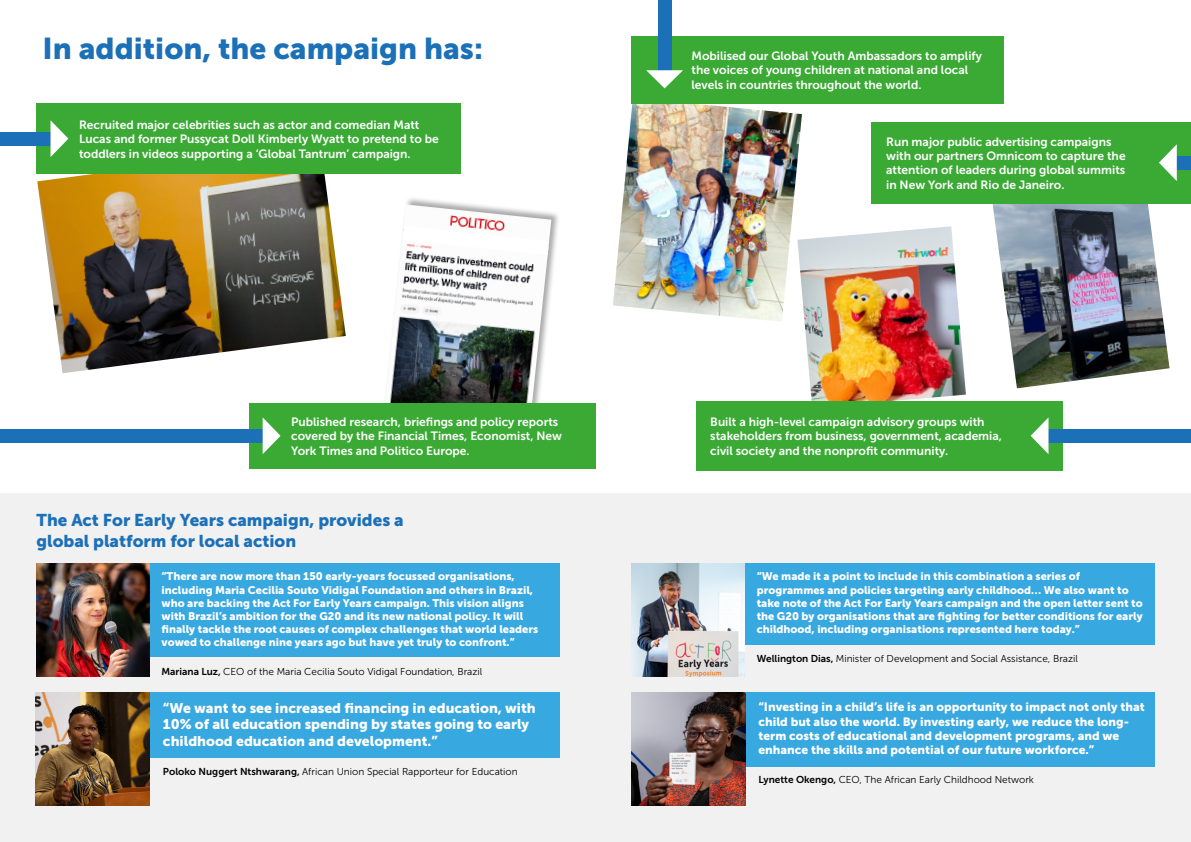
<style>
.page{position:relative;width:1191px;height:842px;background:#fff}
.page>*{position:absolute;margin:0;border:0;box-sizing:border-box;transform-origin:0 0}
.t1{font:30px "Museo Sans 900";color:#1b70b8}
.t2{font:17px/20.4px "Museo Sans 900";color:#1b70b8}
.t3{font:14px/16.8px "Museo Sans 900";color:#fff}
.t4{font:12px/14.4px "Museo Sans 700";color:#fff}
.t5{font:12px/14.4px "Museo Sans 900";color:#fff}
.t6{font:11px/13.2px "Museo Sans 900";color:#fff}
.t7{font:10px "Museo Sans 300";color:#000}
.s1{font-family:"Museo Sans 700"}
</style>
<div class="page">
<div style="left:0;top:493px;width:1191px;height:349px;background:#f1f1f2"></div>
<div style="left:149px;top:563px;width:410px;height:94px;background:#38a8e0"></div>
<div style="left:148px;top:692px;width:411px;height:65px;background:#38a8e0"></div>
<img style="left:36px;top:692px;width:113px;height:114px">
<img style="left:36px;top:563px;width:113px;height:114px">
<img style="left:37px;top:174px;width:309px;height:199px">
<div style="left:36px;top:104px;width:425px;height:70px;background:#3baa35"></div>
<div style="left:382px;top:195px;width:178px;height:242px;background:#000;opacity:.34"></div>
<img style="left:384px;top:204px;width:167px;height:199px">
<svg style="left:402px;top:226px;width:147px;height:29px"></svg>
<div style="left:249px;top:403px;width:346px;height:65px;background:#3baa35"></div>
<div style="left:0;top:429px;width:265px;height:13px;background:#1b70b8"></div>
<svg style="left:263px;top:418px;width:17px;height:36px"></svg>
<div style="left:0;top:132px;width:53px;height:13px;background:#1b70b8"></div>
<svg style="left:51px;top:121px;width:17px;height:36px"></svg>
<img style="left:613px;top:98px;width:189px;height:224px">
<div style="left:745px;top:563px;width:410px;height:82px;background:#38a8e0"></div>
<div style="left:745px;top:692px;width:410px;height:74px;background:#38a8e0"></div>
<img style="left:631px;top:563px;width:114px;height:114px">
<img style="left:992px;top:203px;width:177px;height:185px">
<img style="left:632px;top:692px;width:113px;height:114px">
<img style="left:797px;top:226px;width:169px;height:175px">
<div style="left:872px;top:122px;width:319px;height:81px;background:#3baa35"></div>
<div style="left:696px;top:401px;width:366px;height:69px;background:#3baa35"></div>
<div style="left:632px;top:36px;width:372px;height:67px;background:#3baa35"></div>
<div style="left:658px;top:0;width:13px;height:73px;background:#1b70b8"></div>
<svg style="left:646px;top:70px;width:37px;height:18px"></svg>
<div style="left:1174px;top:156px;width:17px;height:13px;background:#1b70b8"></div>
<svg style="left:1159px;top:145px;width:17px;height:35px"></svg>
<div style="left:1046px;top:429px;width:145px;height:13px;background:#1b70b8"></div>
<svg style="left:1030px;top:418px;width:18px;height:36px"></svg>
<h1 class="t1" style="left:43px;top:31px;width:442px">In addition, the campaign has:</h1>
<p class="t4" style="left:79px;top:117px;width:361px">Recruited major celebrities such as actor and comedian Matt<br>Lucas and former Pussycat Doll Kimberly Wyatt to pretend to be toddlers in videos supporting a ‘Global Tantrum’ campaign.</p>
<p class="t4" style="left:291px;top:415px;width:272px">Published research, briefings and policy reports covered by the Financial Times, Economist, New<br>York Times and Politico Europe.</p>
<h2 class="t2" style="left:37px;top:510px;width:369px">The Act For Early Years campaign, provides a global platform for local action</h2>
<p class="t6" style="left:161px;top:570px;width:378px">“There are now more than 150 early-years focussed organisations, including Maria Cecilia Souto Vidigal Foundation and others in Brazil, who are backing the Act For Early Years campaign. This vision aligns with Brazil’s ambition for the G20 and its new national policy. It will finally tackle the root causes of complex challenges that world leaders vowed to challenge nine years ago but have yet truly to confront.”</p>
<p class="t7" style="left:161px;top:666px;width:322px"><span class="s1">Mariana Luz,</span> CEO of the Maria Cecilia Souto Vidigal Foundation, Brazil</p>
<p class="t3" style="left:163px;top:699px;width:374px">“We want to see increased financing in education, with<br>10% of all education spending by states going to early childhood education and development.”</p>
<p class="t7" style="left:163px;top:766px;width:356px"><span class="s1">Poloko Nuggert Ntshwarang,</span> African Union Special Rapporteur for Education</p>
<p class="t4" style="left:691px;top:48px;width:292px">Mobilised our Global Youth Ambassadors to amplify the voices of young children at national and local levels in countries throughout the world.</p>
<p class="t4" style="left:886px;top:134px;width:241px">Run major public advertising campaigns with our partners Omnicom to capture the attention of leaders during global summits in New York and Rio de Janeiro.</p>
<p class="t4" style="left:710px;top:415px;width:293px">Built a high-level campaign advisory groups with stakeholders from business, government, academia, civil society and the nonprofit community.</p>
<p class="t6" style="left:756px;top:570px;width:387px">“We made it a point to include in this combination a series of programmes and policies targeting early childhood… We also want to take note of the Act For Early Years campaign and the open letter sent to the G20 by organisations that are fighting for better conditions for early childhood, including organisations represented here today.”</p>
<p class="t7" style="left:756px;top:653px;width:323px"><span class="s1">Wellington Dias,</span> Minister of Development and Social Assistance, Brazil</p>
<p class="t5" style="left:758px;top:700px;width:388px">“Investing in a child’s life is an opportunity to impact not only that child but also the world. By investing early, we reduce the long&shy;term costs of educational and development programs, and we enhance the skills and potential of our future workforce.”</p>
<p class="t7" style="left:758px;top:774px;width:277px"><span class="s1">Lynette Okengo,</span> CEO, The African Early Childhood Network</p>
</div>
